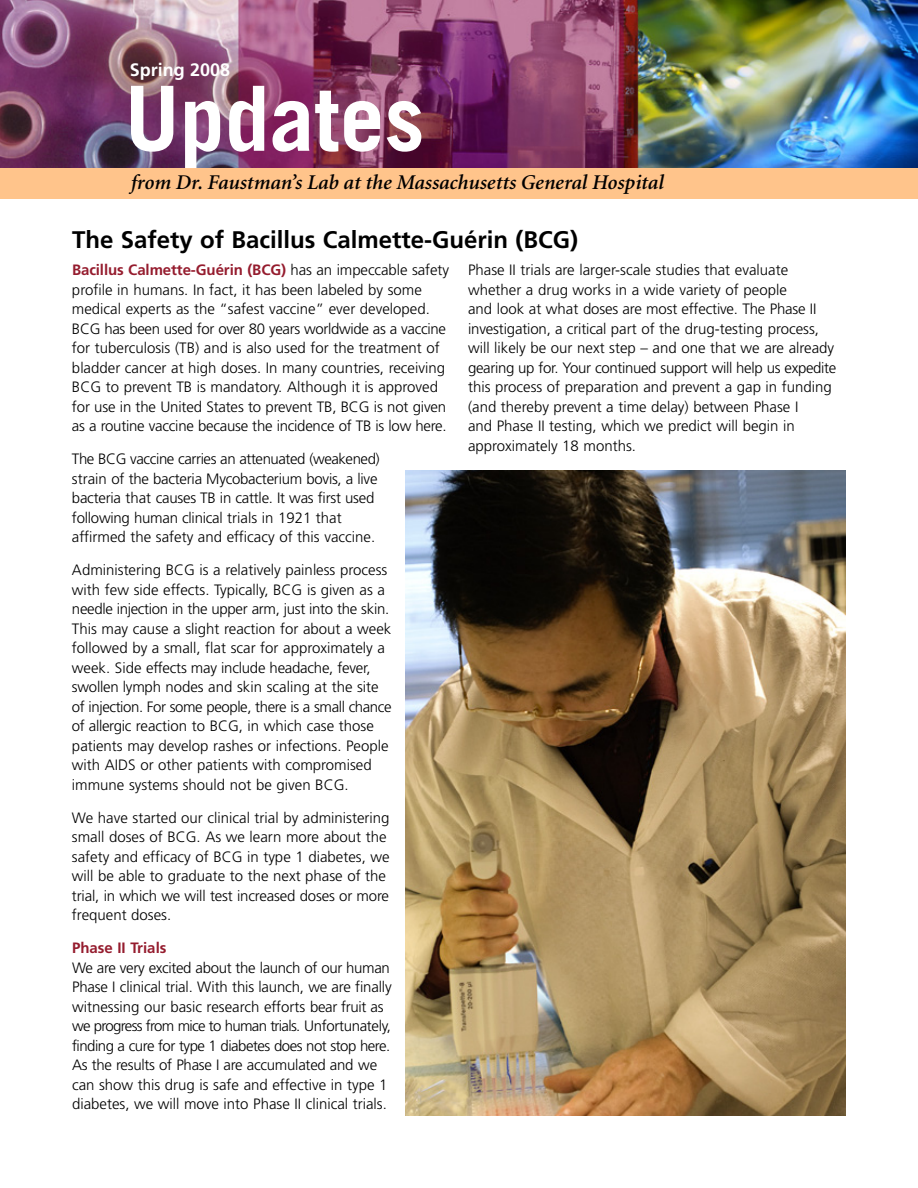
<style>
.page{position:relative;width:918px;height:1188px;background:#fff}
.page>*{position:absolute;margin:0;border:0;box-sizing:border-box;transform-origin:0 0}
.t1{font:700 90px "Trade Gothic";color:#fff}
.t2{font:700 24px "Frutiger";color:#000}
.t3{font:italic 600 21px "Minion";color:#000}
.t4{font:700 18px "Frutiger";color:#fff}
.t5{font:300 15px/19.5px "Frutiger";color:#000}
.t6{font:700 15px "Frutiger";color:#951c2e}
.s1{font-weight:700;color:#951c2e}
</style>
<div class="page">
<div style="left:0;top:167px;width:918px;height:32px;background:#ffc48b"></div>
<img style="left:0;top:0;width:918px;height:168px">
<img style="left:405px;top:471px;width:441px;height:645px">
<p class="t4" style="left:130px;top:62px;width:102px">Spring 2008</p>
<h1 class="t1" style="left:125px;top:86px;width:301px">Updates</h1>
<h3 class="t3" style="left:130px;top:174px;width:535px">from Dr. Faustman’s Lab at the Massachusetts General Hospital</h3>
<h2 class="t2" style="left:72px;top:230px;width:508px">The Safety of Bacillus Calmette-Guérin (BCG)</h2>
<p class="t5" style="left:72px;top:262px;width:379px"><span class="s1">Bacillus Calmette-Guérin (BCG)</span> has an impeccable safety profile in humans. In fact, it has been labeled by some medical experts as the “safest vaccine” ever developed.<br>BCG has been used for over 80 years worldwide as a vaccine for tuberculosis (TB) and is also used for the treatment of bladder cancer at high doses. In many countries, receiving BCG to prevent TB is mandatory. Although it is approved for use in the United States to prevent TB, BCG is not given as a routine vaccine because the incidence of TB is low here.</p>
<p class="t5" style="left:72px;top:451px;width:309px">The BCG vaccine carries an attenuated (weakened) strain of the bacteria Mycobacterium bovis, a live bacteria that causes TB in cattle. It was first used following human clinical trials in 1921 that affirmed the safety and efficacy of this vaccine.</p>
<p class="t5" style="left:72px;top:562px;width:321px">Administering BCG is a relatively painless process with few side effects. Typically, BCG is given as a needle injection in the upper arm, just into the skin.<br>This may cause a slight reaction for about a week followed by a small, flat scar for approximately a week. Side effects may include headache, fever, swollen lymph nodes and skin scaling at the site of injection. For some people, there is a small chance of allergic reaction to BCG, in which case those patients may develop rashes or infections. People with AIDS or other patients with compromised immune systems should not be given BCG.</p>
<p class="t5" style="left:72px;top:809px;width:319px">We have started our clinical trial by administering small doses of BCG. As we learn more about the safety and efficacy of BCG in type 1 diabetes, we will be able to graduate to the next phase of the trial, in which we will test increased doses or more frequent doses.</p>
<p class="t6" style="left:72px;top:942px;width:96px">Phase II Trials</p>
<p class="t5" style="left:72px;top:959px;width:321px">We are very excited about the launch of our human Phase I clinical trial. With this launch, we are finally witnessing our basic research efforts bear fruit as we progress from mice to human trials. Unfortunately, finding a cure for type 1 diabetes does not stop here.<br>As the results of Phase I are accumulated and we can show this drug is safe and effective in type 1 diabetes, we will move into Phase II clinical trials.</p>
<p class="t5" style="left:468px;top:262px;width:370px">Phase II trials are larger-scale studies that evaluate whether a drug works in a wide variety of people<br>and look at what doses are most effective. The Phase II investigation, a critical part of the drug-testing process, will likely be our next step – and one that we are already gearing up for. Your continued support will help us expedite this process of preparation and prevent a gap in funding (and thereby prevent a time delay) between Phase I<br>and Phase II testing, which we predict will begin in approximately 18 months.</p>
</div>
